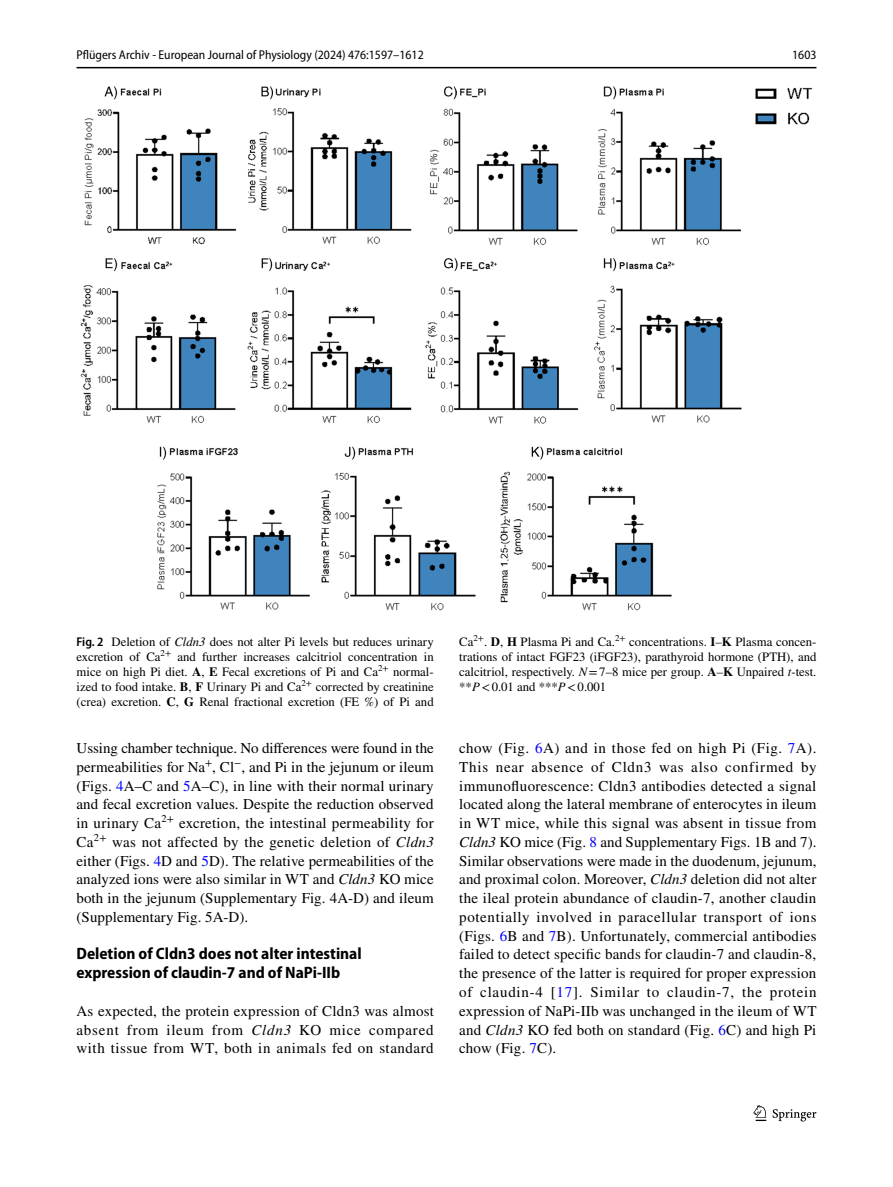
<style>
.page{position:relative;width:893px;height:1187px;background:#fff}
.page>*{position:absolute;margin:0;border:0;box-sizing:border-box;transform-origin:0 0}
.t1{font:700 semi-condensed 16.5px/18.8px "Myriad Pro";color:#000}
.t2{font:15px/18.8px "STIX";letter-spacing:.015em;color:#000;text-align:justify}
.t3{font:12.75px/15px "STIX";color:#000;text-align:justify}
.t4{font:semi-condensed 12.75px "Myriad Pro";color:#000}
.s1{font-family:"Myriad Pro";font-weight:600;font-stretch:semi-condensed}
.s2{font-style:italic}
.s3{font-weight:700}
.s4{color:#00f}
</style>
<div class="page">
<hr style="left:77px;top:67px;width:739px;height:1px;background:#000">
<svg style="left:753px;top:1105px;width:13px;height:15px"></svg>
<svg style="left:773px;top:1109px;width:43px;height:12px"></svg>
<img style="left:81px;top:87px;width:731px;height:523px">
<p class="t4" style="left:77px;top:48px;width:349px">Pflügers Archiv - European Journal of Physiology (2024) 476:1597–1612</p>
<p class="t4" style="left:792px;top:48px;width:26px">1603</p>
<p class="t3" style="left:77px;top:635px;width:359px"><span class="s1">Fig. 2</span> Deletion of <span class="s2">Cldn3</span> does not alter Pi levels but reduces urinary excretion of Ca<sup>2+</sup> and further increases calcitriol concentration in mice on high Pi diet. <span class="s3">A</span>, <span class="s3">E</span> Fecal excretions of Pi and Ca<sup>2+</sup> normal&shy;ized to food intake. <span class="s3">B</span>, <span class="s3">F</span> Urinary Pi and Ca<sup>2+</sup> corrected by creatinine (crea) excretion. <span class="s3">C</span>, <span class="s3">G</span> Renal fractional excretion (FE %) of Pi and</p>
<p class="t3" style="left:459px;top:635px;width:359px">Ca<sup>2+</sup>. <span class="s3">D</span>, <span class="s3">H</span> Plasma Pi and Ca.<sup>2+</sup> concentrations. <span class="s3">I</span>–<span class="s3">K</span> Plasma concen&shy;trations of intact FGF23 (iFGF23), parathyroid hormone (PTH), and calcitriol, respectively. <span class="s2">N</span>=7–8 mice per group. <span class="s3">A</span>–<span class="s3">K</span> Unpaired <span class="s2">t</span>-test. **<span class="s2">P</span>&lt;0.01 and ***<span class="s2">P</span>&lt;0.001</p>
<p class="t2" style="left:77px;top:739px;width:359px">Ussing chamber technique. No differences were found in the permeabilities for Na<sup>+</sup>, Cl<sup>−</sup>, and Pi in the jejunum or ileum (Figs. <span class="s4">4</span>A–C and <span class="s4">5</span>A–C), in line with their normal urinary and fecal excretion values. Despite the reduction observed in urinary Ca<sup>2+</sup> excretion, the intestinal permeability for Ca<sup>2+</sup> was not affected by the genetic deletion of <span class="s2">Cldn3 </span>either (Figs. <span class="s4">4</span>D and <span class="s4">5</span>D). The relative permeabilities of the analyzed ions were also similar in WT and <span class="s2">Cldn3</span> KO mice both in the jejunum (Supplementary Fig. 4A-D) and ileum (Supplementary Fig. 5A-D).</p>
<p class="t1" style="left:77px;top:944px;width:287px">Deletion of Cldn3 does not alter intestinal expression of claudin‑7 and of NaPi‑IIb</p>
<p class="t2" style="left:77px;top:1002px;width:359px">As expected, the protein expression of Cldn3 was almost absent from ileum from <span class="s2">Cldn3</span> KO mice compared with tissue from WT, both in animals fed on standard</p>
<p class="t2" style="left:459px;top:739px;width:359px">chow (Fig. <span class="s4">6</span>A) and in those fed on high Pi (Fig. <span class="s4">7</span>A).<br>This near absence of Cldn3 was also confirmed by immunofluorescence: Cldn3 antibodies detected a signal located along the lateral membrane of enterocytes in ileum in WT mice, while this signal was absent in tissue from <span class="s2">Cldn3</span> KO mice (Fig. <span class="s4">8</span> and Supplementary Figs. 1B and 7).<br>Similar observations were made in the duodenum, jejunum, and proximal colon. Moreover, <span class="s2">Cldn3</span> deletion did not alter the ileal protein abundance of claudin-7, another claudin potentially involved in paracellular transport of ions (Figs. <span class="s4">6</span>B and <span class="s4">7</span>B). Unfortunately, commercial antibodies failed to detect specific bands for claudin-7 and claudin-8, the presence of the latter is required for proper expression of claudin-4 [<span class="s4">17</span>]. Similar to claudin-7, the protein expression of NaPi-IIb was unchanged in the ileum of WT and <span class="s2">Cldn3</span> KO fed both on standard (Fig. <span class="s4">6</span>C) and high Pi chow (Fig. <span class="s4">7</span>C).</p>
</div>
